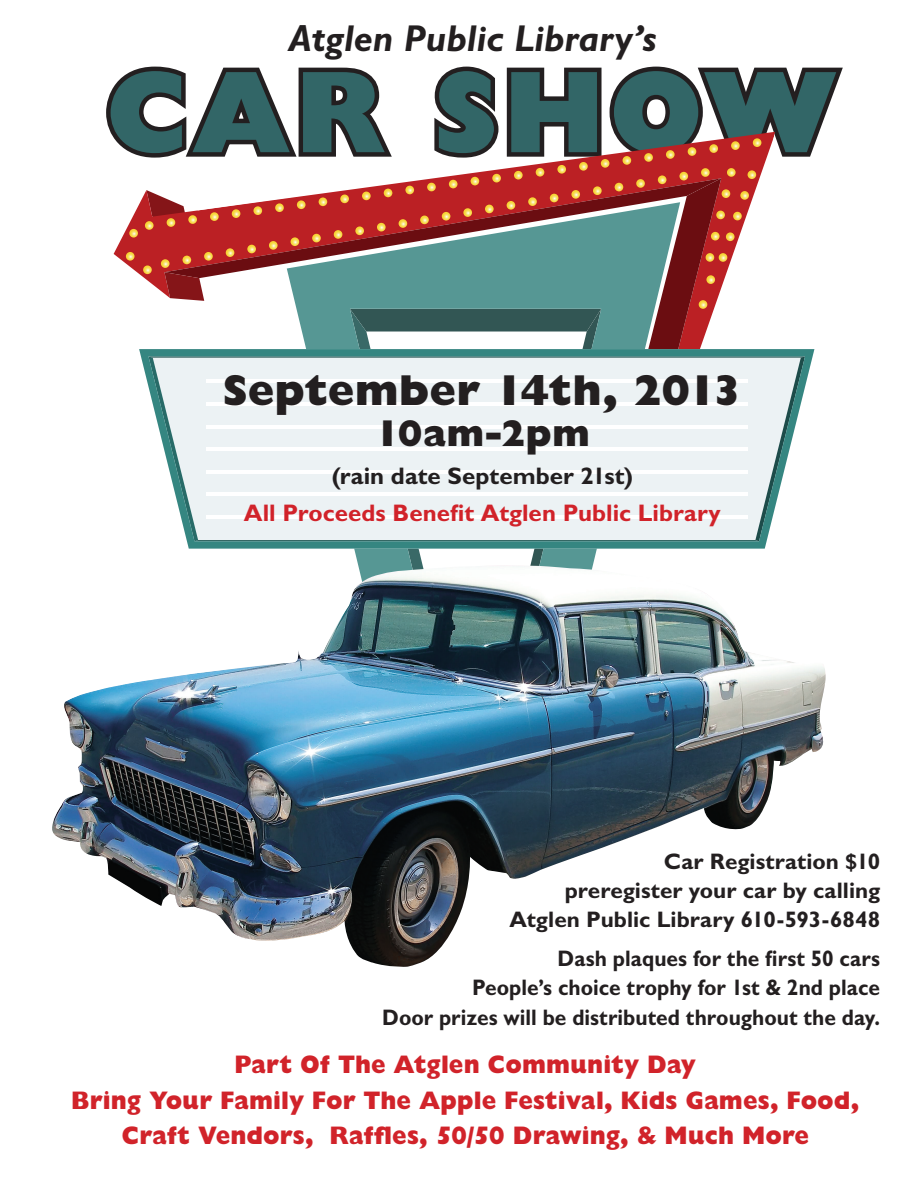
<style>
.page{position:relative;width:918px;height:1188px;background:#fff}
.page>*{position:absolute;margin:0;border:0;box-sizing:border-box;transform-origin:0 0}
.t1{font:115.5px "Gill Sans Std Extra Bold Disp";letter-spacing:.06em;color:#326667}
.t2{font:800 43.5px "Gill Sans Std";letter-spacing:-.005em;color:#231f20}
.t3{font:italic 700 37.5px "Gill Sans Std";color:#231f20}
.t4{font:800 37.5px "Gill Sans Std";color:#231f20}
.t5{font:800 25.5px "Gill Sans Std";letter-spacing:.005em;color:#d1232a;scale:.93 1}
.t6{font:700 24px "Gill Sans Std";color:#d1232a}
.t7{font:700 24px "Gill Sans Std";letter-spacing:.005em;color:#231f20}
.t8{font:700 22.5px "Gill Sans Std";color:#231f20;scale:.93 1}
.t9{font:700 22.5px "Gill Sans Std";color:#231f20}
</style>
<div class="page">
<svg style="left:106px;top:66px;width:737px;height:500px"></svg>
<svg style="left:139px;top:349px;width:675px;height:200px;background:#d8e6e7"></svg>
<hr style="left:206px;top:380px;width:542px;height:3px;background:#fff">
<hr style="left:206px;top:402px;width:542px;height:4px;background:#fff">
<hr style="left:206px;top:425px;width:542px;height:3px;background:#fff">
<hr style="left:206px;top:447px;width:542px;height:4px;background:#fff">
<hr style="left:206px;top:470px;width:542px;height:3px;background:#fff">
<hr style="left:206px;top:493px;width:542px;height:3px;background:#fff">
<hr style="left:206px;top:515px;width:542px;height:4px;background:#fff">
<img style="left:52px;top:566px;width:774px;height:401px">
<p class="t3" style="left:289px;top:16px;width:369px">Atglen Public Library’s</p>
<p class="t1" style="left:107px;top:43px;width:731px">CAR SHOW</p>
<p class="t2" style="left:223px;top:365px;width:521px">September 14th, 2013</p>
<p class="t4" style="left:375px;top:411px;width:217px">10am-2pm</p>
<p class="t7" style="left:332px;top:461px;width:303px">(rain date September 21st)</p>
<p class="t6" style="left:244px;top:499px;width:478px">All Proceeds Benefit Atglen Public Library</p>
<p class="t9" style="left:664px;top:848px;width:218px">Car Registration $10</p>
<p class="t9" style="left:565px;top:877px;width:317px">preregister your car by calling</p>
<p class="t9" style="left:510px;top:906px;width:372px">Atglen Public Library 610-593-6848</p>
<p class="t8" style="left:557px;top:945px;width:348px">Dash plaques for the first 50 cars</p>
<p class="t8" style="left:472px;top:974px;width:440px">People’s choice trophy for 1st &amp; 2nd place</p>
<p class="t8" style="left:382px;top:1004px;width:537px">Door prizes will be distributed throughout the day.</p>
<p class="t5" style="left:235px;top:1050px;width:498px">Part Of The Atglen Community Day</p>
<p class="t5" style="left:71px;top:1085px;width:849px">Bring Your Family For The Apple Festival, Kids Games, Food,</p>
<p class="t5" style="left:121px;top:1120px;width:741px">Craft Vendors, Raffles, 50/50 Drawing, &amp; Much More</p>
</div>
